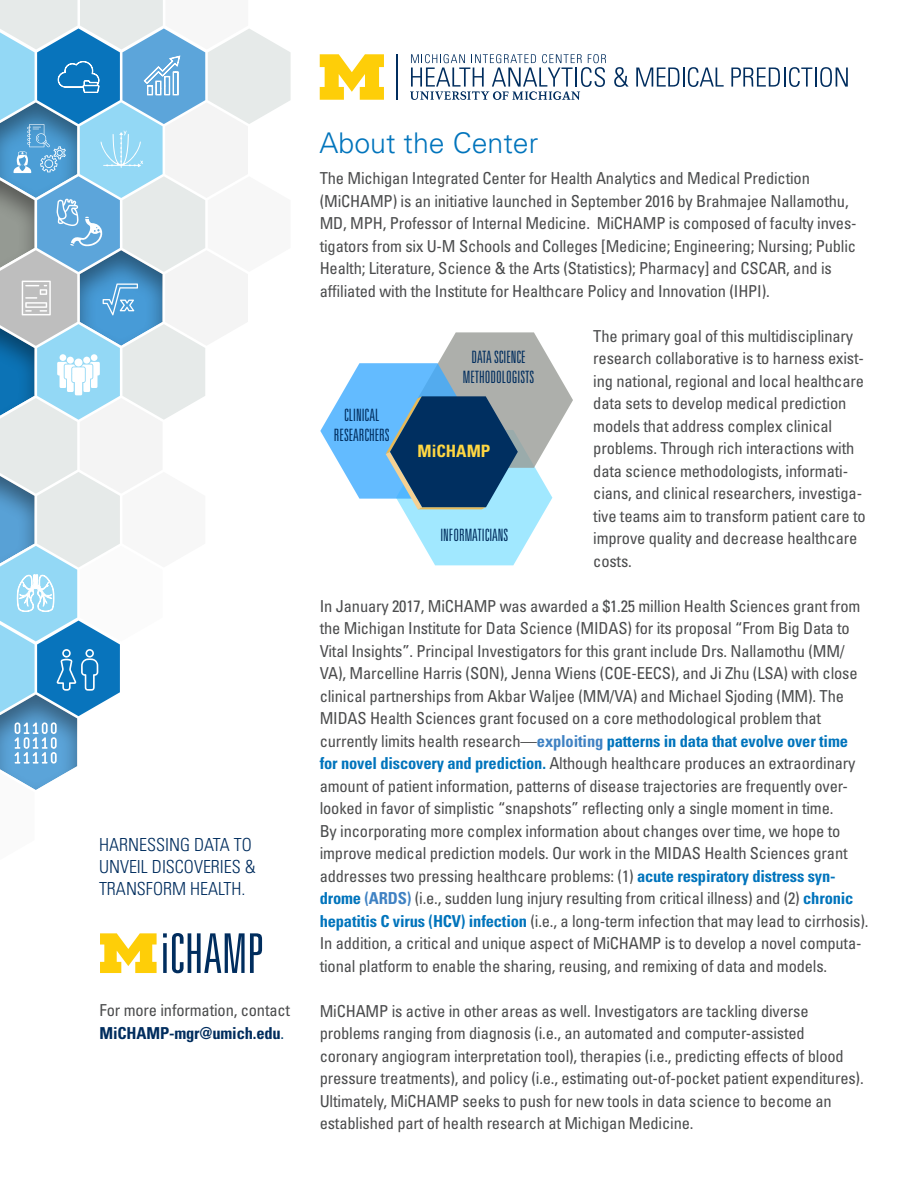
<style>
.page{position:relative;width:918px;height:1188px;background:#fff}
.page>*{position:absolute;margin:0;border:0;box-sizing:border-box;transform-origin:0 0}
.t1{font:300 28.5px "Univers";color:#0174bc}
.t2{font:300 condensed 18px/21.6px "Univers";color:#002d5e}
.t3{font:300 ultra-condensed 16.95px "Univers";color:#002d5e}
.t4{font:700 condensed 16.95px "Univers";color:#ffd742}
.t5{font:condensed 16.5px/22.5px "Univers";letter-spacing:-.01em;color:#4b4c4d}
.s1{font-weight:700;color:#002d5e}
.s2{color:#09416f}
.s3{font-weight:700;color:#4082c3}
.s4{font-weight:700;color:#0174bc}
</style>
<div class="page">
<svg style="left:320px;top:332px;width:253px;height:233px"></svg>
<svg style="left:614px;top:67px;width:15px;height:20px"></svg>
<svg style="left:636px;top:67px;width:88px;height:20px"></svg>
<svg style="left:731px;top:67px;width:117px;height:20px"></svg>
<hr style="left:396px;top:54px;width:1px;height:46px;background:#002d5e">
<svg style="left:410px;top:54px;width:196px;height:46px"></svg>
<svg style="left:320px;top:54px;width:64px;height:46px"></svg>
<svg style="left:100px;top:933px;width:57px;height:40px"></svg>
<svg style="left:163px;top:933px;width:99px;height:40px"></svg>
<svg style="left:0;top:0;width:291px;height:790px"></svg>
<p class="t2" style="left:99px;top:834px;width:158px">HARNESSING DATA TO<br>UNVEIL DISCOVERIES &amp;<br>TRANSFORM HEALTH.</p>
<p class="t5" style="left:100px;top:999px;width:192px">For more information, contact<br><span class="s1">MiCHAMP-mgr@umich.edu</span><span class="s2">.</span></p>
<p class="t1" style="left:320px;top:126px;width:220px">About the Center</p>
<p class="t5" style="left:320px;top:167px;width:538px">The Michigan Integrated Center for Health Analytics and Medical Prediction (MiCHAMP) is an initiative launched in September 2016 by Brahmajee Nallamothu, MD, MPH, Professor of Internal Medicine. MiCHAMP is composed of faculty inves&shy;tigators from six U-M Schools and Colleges [Medicine; Engineering; Nursing; Public Health; Literature, Science &amp; the Arts (Statistics); Pharmacy] and CSCAR, and is affiliated with the Institute for Healthcare Policy and Innovation (IHPI).</p>
<p class="t5" style="left:593px;top:324px;width:274px">The primary goal of this multidisciplinary research collaborative is to harness exist&shy;ing national, regional and local healthcare data sets to develop medical prediction models that address complex clinical problems. Through rich interactions with data science methodologists, informati&shy;cians, and clinical researchers, investiga&shy;tive teams aim to transform patient care to improve quality and decrease healthcare costs.</p>
<p class="t5" style="left:320px;top:594px;width:550px">In January 2017, MiCHAMP was awarded a $1.25 million Health Sciences grant from the Michigan Institute for Data Science (MIDAS) for its proposal “From Big Data to Vital Insights”. Principal Investigators for this grant include Drs. Nallamothu (MM/ VA), Marcelline Harris (SON), Jenna Wiens (COE-EECS), and Ji Zhu (LSA) with close clinical partnerships from Akbar Waljee (MM/VA) and Michael Sjoding (MM). The MIDAS Health Sciences grant focused on a core methodological problem that currently limits health research—<span class="s3">exploiting</span> <span class="s4">patterns in data that evolve over time for novel discovery and prediction.</span> Although healthcare produces an extraordinary amount of patient information, patterns of disease trajectories are frequently over&shy;looked in favor of simplistic “snapshots” reflecting only a single moment in time.<br>By incorporating more complex information about changes over time, we hope to improve medical prediction models. Our work in the MIDAS Health Sciences grant addresses two pressing healthcare problems: (1) <span class="s4">acute respiratory distress syn&shy;drome</span> <span class="s3">(ARDS)</span> (i.e., sudden lung injury resulting from critical illness) and (2) <span class="s4">chronic hepatitis C virus (HCV) infection</span> (i.e., a long-term infection that may lead to cirrhosis).<br>In addition, a critical and unique aspect of MiCHAMP is to develop a novel computa&shy;tional platform to enable the sharing, reusing, and remixing of data and models.</p>
<p class="t5" style="left:320px;top:999px;width:545px">MiCHAMP is active in other areas as well. Investigators are tackling diverse problems ranging from diagnosis (i.e., an automated and computer-assisted coronary angiogram interpretation tool), therapies (i.e., predicting effects of blood pressure treatments), and policy (i.e., estimating out-of-pocket patient expenditures).<br>Ultimately, MiCHAMP seeks to push for new tools in data science to become an established part of health research at Michigan Medicine.</p>
<p class="t3" style="left:472px;top:348px;width:56px">DATA SCIENCE</p>
<p class="t3" style="left:463px;top:368px;width:73px">METHODOLOGISTS</p>
<p class="t3" style="left:344px;top:406px;width:37px">CLINICAL</p>
<p class="t3" style="left:334px;top:426px;width:57px">RESEARCHERS</p>
<p class="t4" style="left:418px;top:441px;width:74px">MiCHAMP</p>
<p class="t3" style="left:440px;top:527px;width:69px">INFORMATICIANS</p>
</div>
